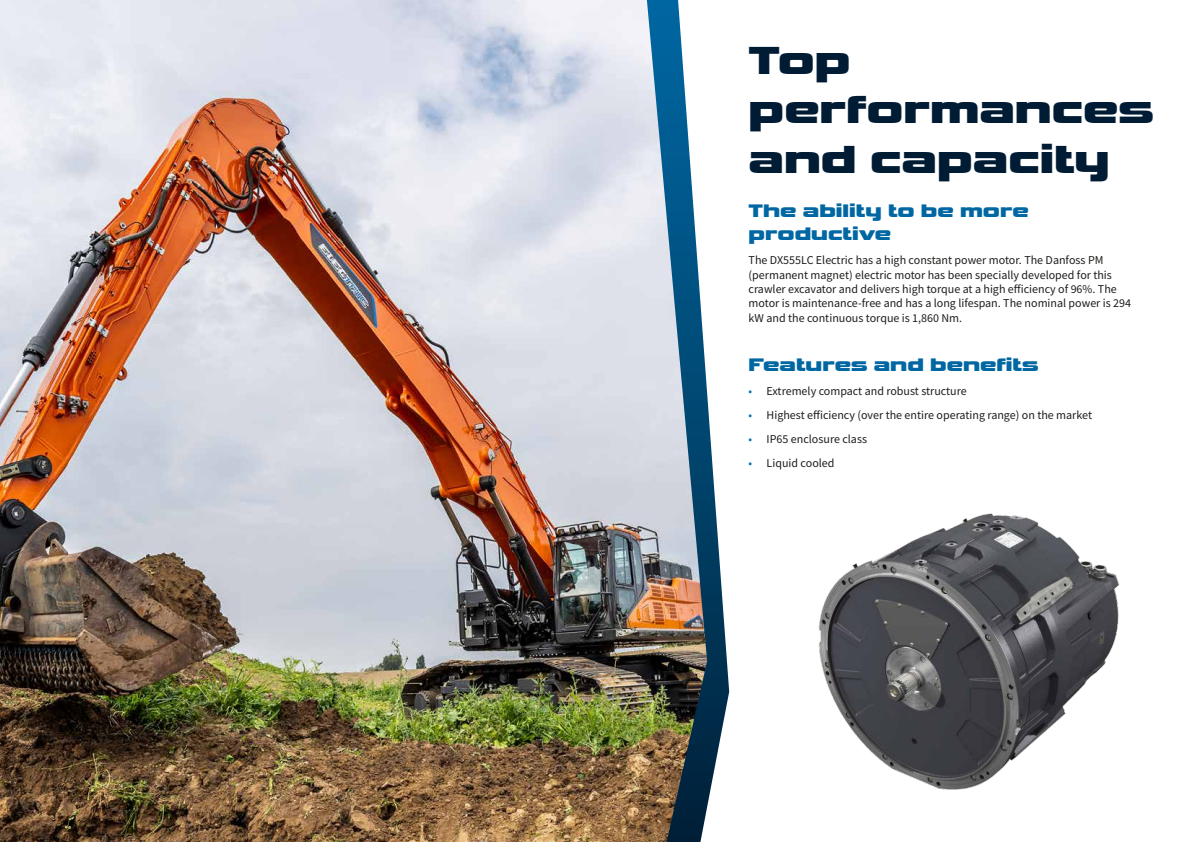
<style>
.page{position:relative;width:1191px;height:842px;background:#fff}
.page>*{position:absolute;margin:0;border:0;box-sizing:border-box;transform-origin:0 0}
.t1{font:700 41px/49.2px "Vipnagorgialla Rg";color:#001c34}
.t2{font:700 19px/22.8px "Vipnagorgialla Rg";color:#0067a2}
.t3{font:12px/14.4px "Source Sans Pro";color:#1d1d1b}
.s1{color:#0070ba}
</style>
<div class="page">
<img style="left:0;top:0;width:647px;height:842px">
<img style="left:647px;top:0;width:82px;height:842px">
<img style="left:818px;top:513px;width:301px;height:277px">
<h1 class="t1" style="left:748px;top:32px;width:407px">Top performances and capacity</h1>
<h2 class="t2" style="left:748px;top:198px;width:282px">The ability to be more productive</h2>
<p class="t3" style="left:748px;top:253px;width:384px">The DX555LC Electric has a high constant power motor. The Danfoss PM (permanent magnet) electric motor has been specially developed for this crawler excavator and delivers high torque at a high efficiency of 96%. The motor is maintenance-free and has a long lifespan. The nominal power is 294 kW and the continuous torque is 1,860 Nm.</p>
<h2 class="t2" style="left:748px;top:351px;width:291px">Features and benefits</h2>
<p class="t3" style="left:748px;top:383px;width:220px"><span class="s1">•</span> Extremely compact and robust structure</p>
<p class="t3" style="left:748px;top:407px;width:345px"><span class="s1">•</span> Highest efficiency (over the entire operating range) on the market</p>
<p class="t3" style="left:748px;top:431px;width:120px"><span class="s1">•</span> IP65 enclosure class</p>
<p class="t3" style="left:748px;top:455px;width:87px"><span class="s1">•</span> Liquid cooled</p>
</div>
